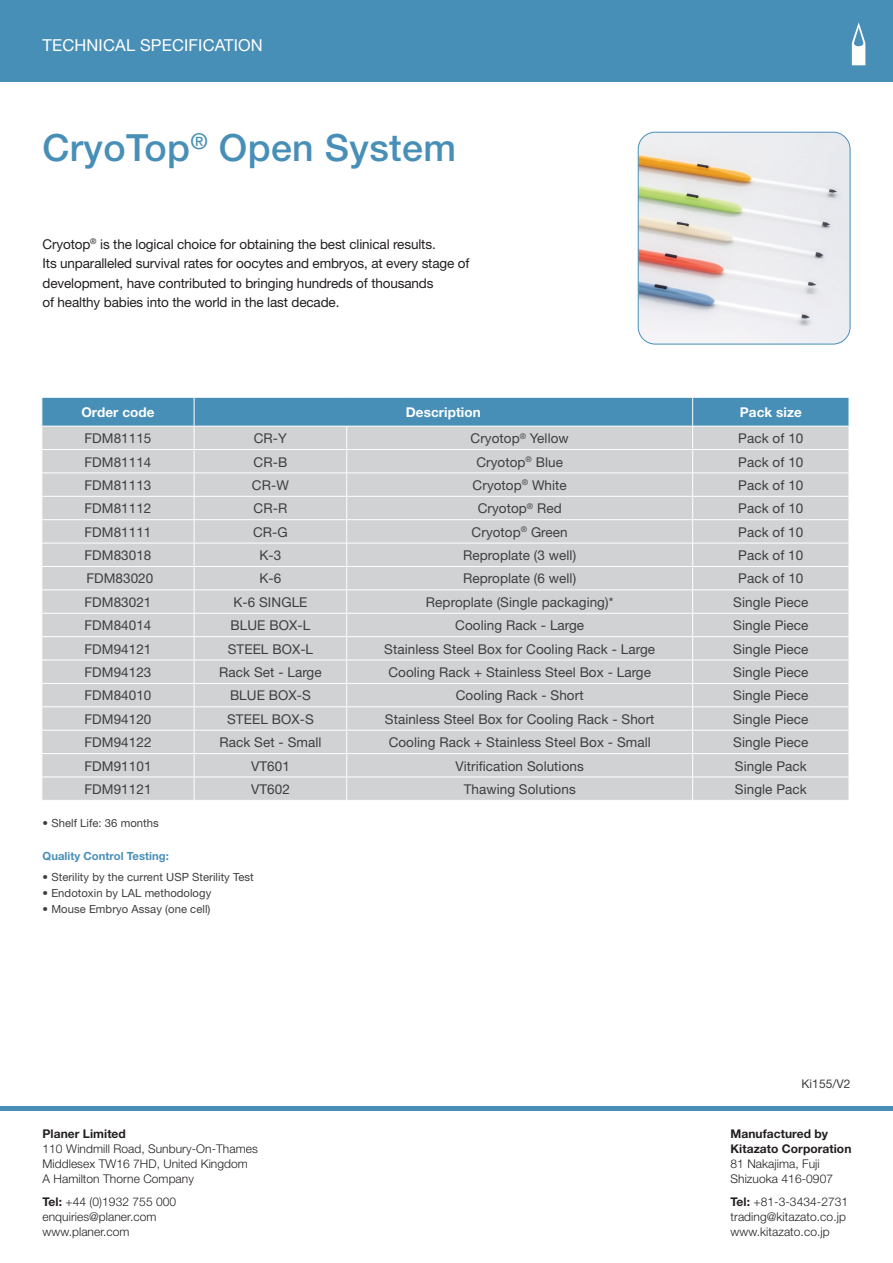
<style>
.page{position:relative;width:893px;height:1263px;background:#fff}
.page>*{position:absolute;margin:0;border:0;box-sizing:border-box;transform-origin:0 0}
.t1{font:500 37.5px "Helvetica Neue";letter-spacing:.01em;color:#488fb8}
.t2{font:16.5px "Helvetica Neue";letter-spacing:.01em;color:#fff}
.t3{font:13.5px "Helvetica Neue";letter-spacing:.005em;color:#3e3e3f}
.t4{font:13.5px/19.5px "Helvetica Neue";letter-spacing:-.01em;color:#231f20}
.t5{font:700 13.5px "Helvetica Neue";letter-spacing:.005em;color:#fff}
.t6{font:300 12px/15px "Helvetica Neue";letter-spacing:.005em;color:#231f20}
.t7{font:700 12px/15px "Helvetica Neue";letter-spacing:.005em;color:#231f20}
.t8{font:12px "Helvetica Neue";letter-spacing:.005em;color:#3e3e3f}
.t9{font:11.25px "Helvetica Neue";letter-spacing:.005em;color:#3e3e3f}
.t10{font:700 11.25px "Helvetica Neue";letter-spacing:.005em;color:#488fb8}
.s1{font-weight:700}
</style>
<div class="page">
<hr style="left:0;top:1106px;width:893px;height:4px;background:#488fb8">
<div style="left:0;top:0;width:893px;height:82px;background:#488fb8"></div>
<svg style="left:852px;top:22px;width:13px;height:43px"></svg>
<img style="left:638px;top:132px;width:212px;height:212px">
<div style="left:638px;top:132px;width:212px;height:212px;border:1px solid #488fb8;border-radius:17px"></div>
<svg style="left:41px;top:397px;width:808px;height:403px;background:#c9cfd4"></svg>
<p class="t2" style="left:43px;top:35px;width:222px">TECHNICAL SPECIFICATION</p>
<h1 class="t1" style="left:43px;top:125px;width:415px">CryoTop<sup>®</sup> Open System</h1>
<p class="t4" style="left:43px;top:234px;width:428px">Cryotop<sup>®</sup> is the logical choice for obtaining the best clinical results.<br>Its unparalleled survival rates for oocytes and embryos, at every stage of development, have contributed to bringing hundreds of thousands<br>of healthy babies into the world in the last decade.</p>
<p class="t5" style="left:81px;top:404px;width:75px">Order code</p>
<p class="t5" style="left:406px;top:404px;width:76px">Description</p>
<p class="t5" style="left:740px;top:404px;width:64px">Pack size</p>
<p class="t3" style="left:84px;top:430px;width:69px">FDM81115</p>
<p class="t3" style="left:254px;top:430px;width:35px">CR-Y</p>
<p class="t3" style="left:471px;top:430px;width:100px">Cryotop<sup>®</sup> Yellow</p>
<p class="t3" style="left:738px;top:430px;width:67px">Pack of 10</p>
<p class="t3" style="left:84px;top:454px;width:69px">FDM81114</p>
<p class="t3" style="left:254px;top:454px;width:35px">CR-B</p>
<p class="t3" style="left:476px;top:454px;width:88px">Cryotop<sup>®</sup> Blue</p>
<p class="t3" style="left:738px;top:454px;width:67px">Pack of 10</p>
<p class="t3" style="left:84px;top:477px;width:69px">FDM81113</p>
<p class="t3" style="left:252px;top:477px;width:38px">CR-W</p>
<p class="t3" style="left:473px;top:477px;width:96px">Cryotop<sup>®</sup> White</p>
<p class="t3" style="left:738px;top:477px;width:67px">Pack of 10</p>
<p class="t3" style="left:84px;top:500px;width:69px">FDM81112</p>
<p class="t3" style="left:254px;top:500px;width:35px">CR-R</p>
<p class="t3" style="left:478px;top:500px;width:86px">Cryotop<sup>®</sup> Red</p>
<p class="t3" style="left:738px;top:500px;width:67px">Pack of 10</p>
<p class="t3" style="left:84px;top:524px;width:69px">FDM81111</p>
<p class="t3" style="left:253px;top:524px;width:36px">CR-G</p>
<p class="t3" style="left:472px;top:524px;width:98px">Cryotop<sup>®</sup> Green</p>
<p class="t3" style="left:738px;top:524px;width:67px">Pack of 10</p>
<p class="t3" style="left:84px;top:547px;width:69px">FDM83018</p>
<p class="t3" style="left:259px;top:547px;width:23px">K-3</p>
<p class="t3" style="left:463px;top:547px;width:114px">Reproplate (3 well)</p>
<p class="t3" style="left:738px;top:547px;width:67px">Pack of 10</p>
<p class="t3" style="left:86px;top:571px;width:69px">FDM83020</p>
<p class="t3" style="left:259px;top:571px;width:23px">K-6</p>
<p class="t3" style="left:463px;top:571px;width:114px">Reproplate (6 well)</p>
<p class="t3" style="left:738px;top:571px;width:67px">Pack of 10</p>
<p class="t3" style="left:84px;top:594px;width:69px">FDM83021</p>
<p class="t3" style="left:233px;top:594px;width:76px">K-6 SINGLE</p>
<p class="t3" style="left:426px;top:594px;width:189px">Reproplate (Single packaging)*</p>
<p class="t3" style="left:733px;top:594px;width:77px">Single Piece</p>
<p class="t3" style="left:84px;top:617px;width:69px">FDM84014</p>
<p class="t3" style="left:231px;top:617px;width:81px">BLUE BOX-L</p>
<p class="t3" style="left:455px;top:617px;width:130px">Cooling Rack - Large</p>
<p class="t3" style="left:733px;top:617px;width:77px">Single Piece</p>
<p class="t3" style="left:84px;top:641px;width:69px">FDM94121</p>
<p class="t3" style="left:228px;top:641px;width:87px">STEEL BOX-L</p>
<p class="t3" style="left:384px;top:641px;width:272px">Stainless Steel Box for Cooling Rack - Large</p>
<p class="t3" style="left:733px;top:641px;width:77px">Single Piece</p>
<p class="t3" style="left:84px;top:664px;width:69px">FDM94123</p>
<p class="t3" style="left:219px;top:664px;width:104px">Rack Set - Large</p>
<p class="t3" style="left:388px;top:664px;width:264px">Cooling Rack + Stainless Steel Box - Large</p>
<p class="t3" style="left:733px;top:664px;width:77px">Single Piece</p>
<p class="t3" style="left:84px;top:687px;width:69px">FDM84010</p>
<p class="t3" style="left:230px;top:687px;width:82px">BLUE BOX-S</p>
<p class="t3" style="left:456px;top:687px;width:129px">Cooling Rack - Short</p>
<p class="t3" style="left:733px;top:687px;width:77px">Single Piece</p>
<p class="t3" style="left:84px;top:711px;width:69px">FDM94120</p>
<p class="t3" style="left:227px;top:711px;width:88px">STEEL BOX-S</p>
<p class="t3" style="left:385px;top:711px;width:271px">Stainless Steel Box for Cooling Rack - Short</p>
<p class="t3" style="left:733px;top:711px;width:77px">Single Piece</p>
<p class="t3" style="left:84px;top:734px;width:69px">FDM94122</p>
<p class="t3" style="left:219px;top:734px;width:104px">Rack Set - Small</p>
<p class="t3" style="left:389px;top:734px;width:264px">Cooling Rack + Stainless Steel Box - Small</p>
<p class="t3" style="left:733px;top:734px;width:77px">Single Piece</p>
<p class="t3" style="left:84px;top:758px;width:69px">FDM91101</p>
<p class="t3" style="left:251px;top:758px;width:40px">VT601</p>
<p class="t3" style="left:456px;top:758px;width:130px">Vitrification Solutions</p>
<p class="t3" style="left:735px;top:758px;width:73px">Single Pack</p>
<p class="t3" style="left:84px;top:781px;width:69px">FDM91121</p>
<p class="t3" style="left:251px;top:781px;width:40px">VT602</p>
<p class="t3" style="left:464px;top:781px;width:114px">Thawing Solutions</p>
<p class="t3" style="left:735px;top:781px;width:73px">Single Pack</p>
<p class="t9" style="left:43px;top:817px;width:118px">• Shelf Life: 36 months</p>
<p class="t10" style="left:43px;top:849px;width:128px">Quality Control Testing:</p>
<p class="t9" style="left:43px;top:870px;width:213px">• Sterility by the current USP Sterility Test</p>
<p class="t9" style="left:43px;top:886px;width:170px">• Endotoxin by LAL methodology</p>
<p class="t9" style="left:43px;top:902px;width:169px">• Mouse Embryo Assay (one cell)</p>
<p class="t7" style="left:43px;top:1126px;width:85px">Planer Limited</p>
<p class="t6" style="left:43px;top:1141px;width:217px">110 Windmill Road, Sunbury-On-Thames<br>Middlesex TW16 7HD, United Kingdom<br>A Hamilton Thorne Company</p>
<p class="t6" style="left:43px;top:1194px;width:135px"><span class="s1">Tel:</span> +44 (0)1932 755 000 enquiries@planer.com www.planer.com</p>
<p class="t8" style="left:801px;top:1077px;width:51px">Ki155/V2</p>
<p class="t7" style="left:730px;top:1126px;width:122px">Manufactured by<br>Kitazato Corporation</p>
<p class="t6" style="left:730px;top:1156px;width:104px">81 Nakajima, Fuji<br>Shizuoka 416-0907</p>
<p class="t6" style="left:730px;top:1194px;width:119px"><span class="s1">Tel:</span> +81-3-3434-2731 trading@kitazato.co.jp www.kitazato.co.jp</p>
</div>
